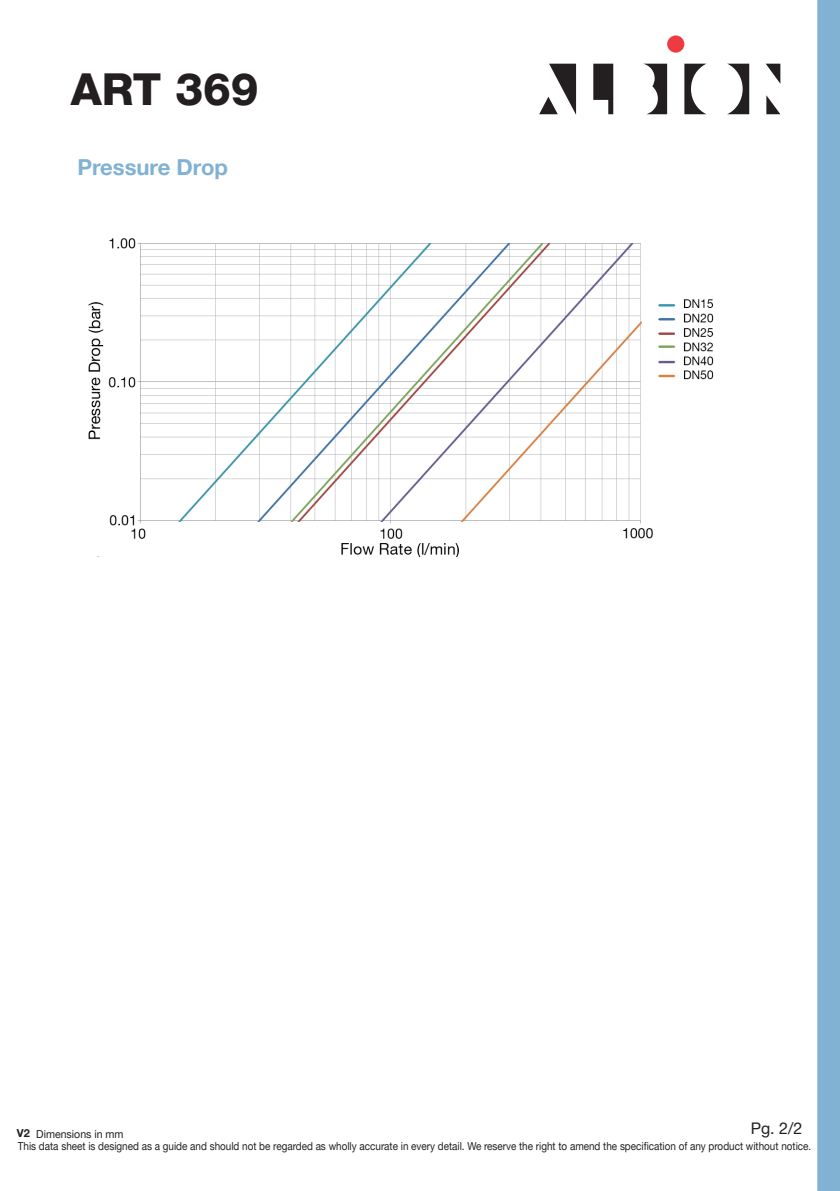
<style>
.page{position:relative;width:840px;height:1191px;background:#fff}
.page>*{position:absolute;margin:0;border:0;box-sizing:border-box;transform-origin:0 0}
.t1{font:800 44px "Helvetica Neue LT Pro";color:#231f20}
.t2{font:700 22px "Helvetica Neue LT Pro";color:#81b1d3}
.t3{font:16px "Helvetica Neue LT Pro";color:#231f20}
.t4{font:11px/12px "Helvetica Neue LT Pro";color:#231f20;scale:.96 1}
.t5{font:700 11px "Helvetica Neue LT Pro";color:#231f20}
.s1{font-weight:700}
</style>
<div class="page">
<svg style="left:539px;top:64px;width:36px;height:51px"></svg>
<svg style="left:593px;top:64px;width:20px;height:50px"></svg>
<svg style="left:644px;top:64px;width:22px;height:50px"></svg>
<svg style="left:684px;top:64px;width:22px;height:50px"></svg>
<svg style="left:728px;top:64px;width:20px;height:50px"></svg>
<svg style="left:766px;top:95px;width:14px;height:19px"></svg>
<svg style="left:766px;top:64px;width:14px;height:19px"></svg>
<div style="left:666px;top:35px;width:18px;height:18px;background:#ee3a41;border-radius:50%"></div>
<svg style="left:817px;top:0;width:22px;height:1191px;background:#84b3d4"></svg>
<img style="left:88px;top:238px;width:626px;height:319px">
<h1 class="t1" style="left:71px;top:63px;width:189px">ART 369</h1>
<h2 class="t2" style="left:77px;top:154px;width:152px">Pressure Drop</h2>
<h3 class="t3" style="left:750px;top:1118px;width:53px">Pg. 2/2</h3>
<p class="t5" style="left:17px;top:1126px;width:15px">V2</p>
<p class="t4" style="left:18px;top:1128px;width:827px;text-indent:7px"><span class="s1">1</span>. Dimensions in mm<br>This data sheet is designed as a guide and should not be regarded as wholly accurate in every detail. We reserve the right to amend the specification of any product without notice.</p>
</div>
